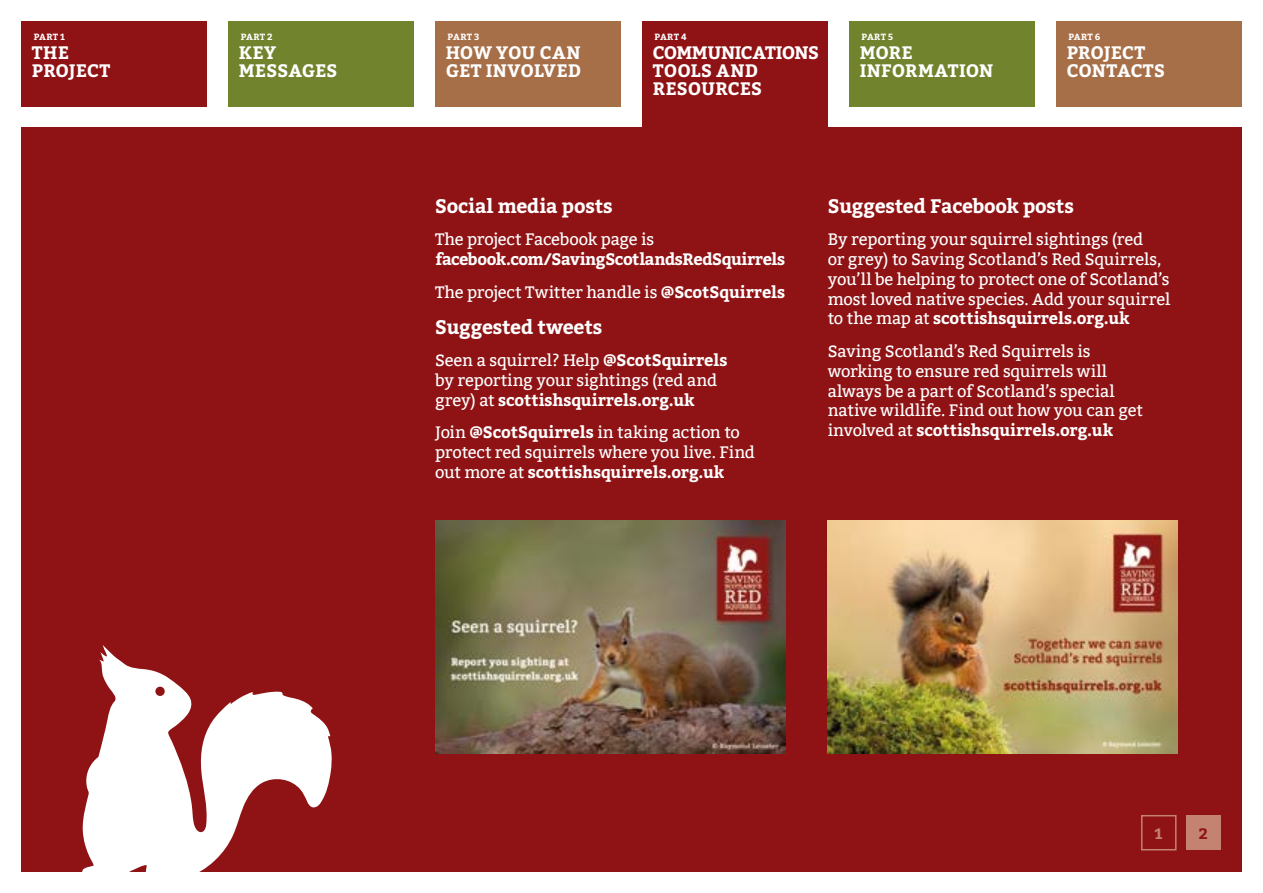
<style>
.page{position:relative;width:1263px;height:893px;background:#fff}
.page>*{position:absolute;margin:0;border:0;box-sizing:border-box;transform-origin:0 0}
.t1{font:700 19.5px "Bitter";letter-spacing:-.01em;color:#fff}
.t2{font:700 18px/18px "Bitter";letter-spacing:.005em;color:#fff}
.t3{font:16.5px/19.8px "Bitter";letter-spacing:-.005em;color:#fff}
.t4{font:700 16.5px/32.5px "Bitter";letter-spacing:-.025em;color:#fff}
.t5{font:700 15px "Bitter";color:#8f1315}
.t6{font:700 15px "Bitter";color:#c48271}
.t7{font:700 9px "Bitter";letter-spacing:.03em;color:#fff}
.s1{font-weight:400}
.s2{font-weight:700}
</style>
<div class="page">
<div style="left:21px;top:128px;width:1221px;height:744px;background:#8f1315"></div>
<div style="left:642px;top:21px;width:186px;height:120px;background:#8f1315"></div>
<div style="left:21px;top:21px;width:186px;height:85px;background:#8f1315"></div>
<div style="left:849px;top:21px;width:186px;height:85px;background:#72832e"></div>
<div style="left:228px;top:21px;width:186px;height:85px;background:#72832e"></div>
<div style="left:1056px;top:21px;width:186px;height:85px;background:#a76f48"></div>
<div style="left:435px;top:21px;width:186px;height:85px;background:#a76f48"></div>
<svg style="left:82px;top:644px;width:250px;height:228px;fill:#fff"></svg>
<div style="left:1186px;top:816px;width:34px;height:34px;background:#c48271"></div>
<div style="left:1141px;top:815px;width:35px;height:35px;border:2px solid #c48271"></div>
<img style="left:435px;top:520px;width:350px;height:233px">
<img style="left:828px;top:520px;width:350px;height:233px">
<p class="t7" style="left:655px;top:31px;width:34px">PART 4</p>
<p class="t7" style="left:241px;top:31px;width:33px">PART 2</p>
<p class="t7" style="left:448px;top:31px;width:33px">PART 3</p>
<p class="t7" style="left:1068px;top:31px;width:33px">PART 6</p>
<p class="t7" style="left:34px;top:31px;width:33px">PART 1</p>
<p class="t2" style="left:32px;top:44px;width:80px">THE<br>PROJECT</p>
<p class="t2" style="left:239px;top:44px;width:100px">KEY<br>MESSAGES</p>
<p class="t2" style="left:446px;top:44px;width:137px">HOW YOU CAN<br>GET INVOLVED</p>
<p class="t2" style="left:653px;top:44px;width:168px">COMMUNICATIONS<br>TOOLS AND<br>RESOURCES</p>
<p class="t2" style="left:860px;top:44px;width:135px">MORE<br>INFORMATION</p>
<p class="t2" style="left:1067px;top:44px;width:100px">PROJECT<br>CONTACTS</p>
<p class="t7" style="left:861px;top:31px;width:33px">PART 5</p>
<p class="t1" style="left:435px;top:194px;width:179px">Social media posts</p>
<p class="t3" style="left:435px;top:230px;width:220px">The project Facebook page is</p>
<p class="t4" style="left:435px;top:243px;width:352px">facebook.com/SavingScotlandsRedSquirrels<br><span class="s1">The project Twitter handle is</span> @ScotSquirrels</p>
<p class="t1" style="left:435px;top:315px;width:169px">Suggested tweets</p>
<p class="t3" style="left:435px;top:351px;width:294px">Seen a squirrel? Help <span class="s2">@ScotSquirrels </span>by reporting your sightings (red and grey) at <span class="s2">scottishsquirrels.org.uk</span></p>
<p class="t3" style="left:435px;top:423px;width:321px">Join <span class="s2">@ScotSquirrels</span> in taking action to protect red squirrels where you live. Find out more at <span class="s2">scottishsquirrels.org.uk</span></p>
<p class="t1" style="left:828px;top:194px;width:248px">Suggested Facebook posts</p>
<p class="t3" style="left:828px;top:230px;width:344px">By reporting your squirrel sightings (red<br>or grey) to Saving Scotland s’ Red Squirrels, you’ll be helping to protect one of Scotland s’ most loved native species. Add your squirrel to the map at <span class="s2">scottishsquirrels.org.uk</span></p>
<p class="t3" style="left:828px;top:341px;width:317px">Saving Scotland s’ Red Squirrels is working to ensure red squirrels will always be a part of Scotland s’ special native wildlife. Find out how you can get involved at <span class="s2">scottishsquirrels.org.uk</span></p>
<p class="t6" style="left:1154px;top:824px;width:10px">1</p>
<p class="t5" style="left:1199px;top:824px;width:11px">2</p>
</div>
